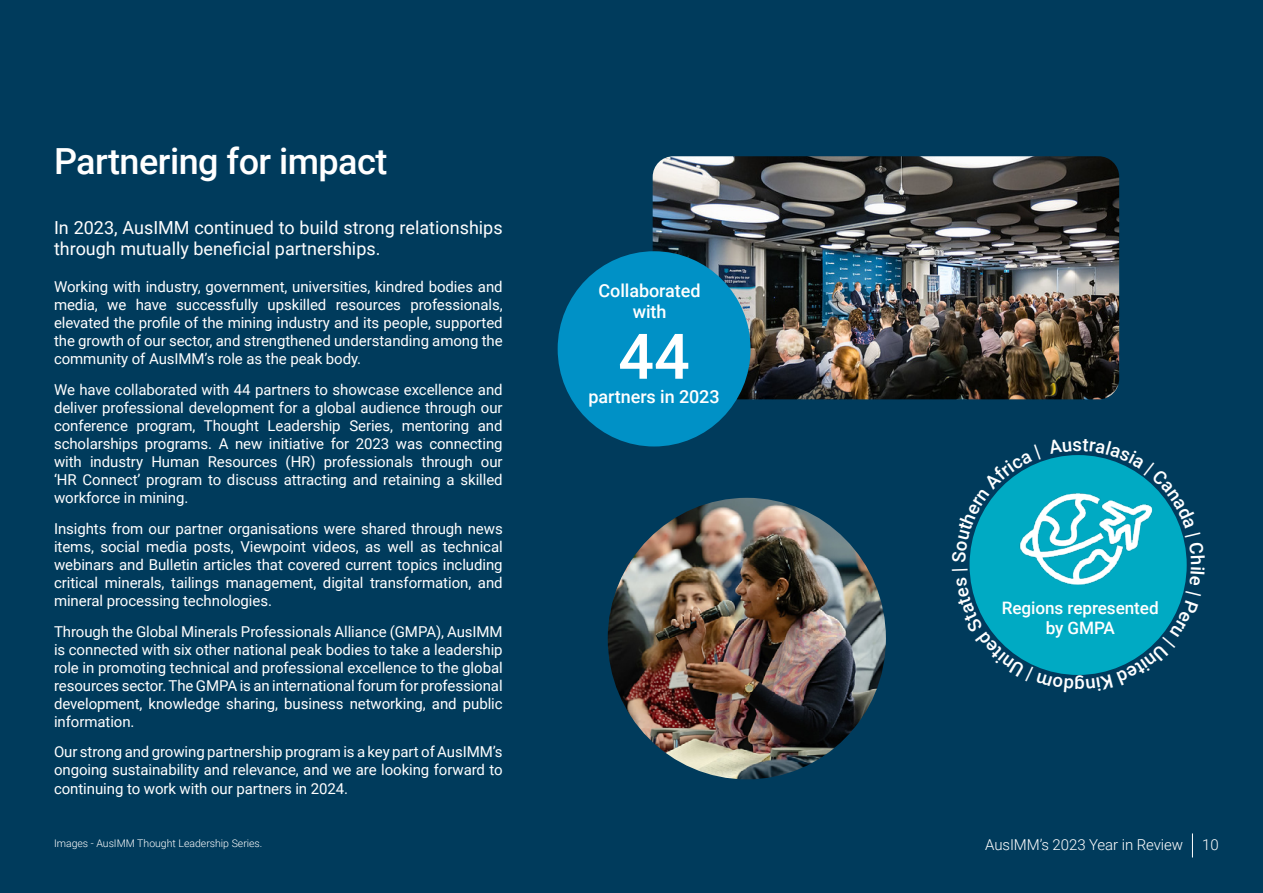
<style>
.page{position:relative;width:1263px;height:893px;background:#003b5c}
.page>*{position:absolute;margin:0;border:0;box-sizing:border-box;transform-origin:0 0}
.t1{font:500 63px "Roboto";color:#fff}
.t2{font:500 36px "Roboto";letter-spacing:-.015em;color:#fff}
.t3{font:18px/21.8px "Roboto";color:#fff}
.t4{font:500 18px/21px "Roboto";letter-spacing:-.005em;color:#fff;text-align:center}
.t5{font:500 17.1px/19.8px "Roboto";letter-spacing:-.005em;color:#fff;text-align:center}
.t6{font:15px/18px "Roboto";letter-spacing:-.005em;color:#fff;text-align:justify}
.t7{font:300 15px "Roboto";letter-spacing:-.005em;color:#fff}
.t8{font:300 10.5px "Roboto";color:#fff}
</style>
<div class="page">
<svg style="left:1192px;top:833px;width:1px;height:24px"></svg>
<img style="left:608px;top:498px;width:278px;height:281px">
<img style="left:653px;top:156px;width:466px;height:243px">
<div style="left:558px;top:251px;width:192px;height:195px;background:#0091c6;border-radius:50%"></div>
<svg style="left:969px;top:455px;width:218px;height:220px"></svg>
<h2 class="t2" style="left:54px;top:136px;width:335px">Partnering for impact</h2>
<p class="t3" style="left:54px;top:216px;width:450px">In 2023, AusIMM continued to build strong relationships through mutually beneficial partnerships.</p>
<p class="t6" style="left:54px;top:278px;width:450px">Working with industry, government, universities, kindred bodies and media, we have successfully upskilled resources professionals, elevated the profile of the mining industry and its people, supported the growth of our sector, and strengthened understanding among the community of AusIMM’s role as the peak body.</p>
<p class="t6" style="left:54px;top:380px;width:450px">We have collaborated with 44 partners to showcase excellence and deliver professional development for a global audience through our conference program, Thought Leadership Series, mentoring and scholarships programs. A new initiative for 2023 was connecting with industry Human Resources (HR) professionals through our ‘HR Connect’ program to discuss attracting and retaining a skilled workforce in mining.</p>
<p class="t6" style="left:54px;top:519px;width:450px">Insights from our partner organisations were shared through news items, social media posts, Viewpoint videos, as well as technical webinars and Bulletin articles that covered current topics including critical minerals, tailings management, digital transformation, and mineral processing technologies.</p>
<p class="t6" style="left:54px;top:622px;width:450px">Through the Global Minerals Professionals Alliance (GMPA), AusIMM is connected with six other national peak bodies to take a leadership role in promoting technical and professional excellence to the global resources sector. The GMPA is an international forum for professional development, knowledge sharing, business networking, and public information.</p>
<p class="t6" style="left:54px;top:743px;width:450px">Our strong and growing partnership program is a key part of AusIMM’s ongoing sustainability and relevance, and we are looking forward to continuing to work with our partners in 2024.</p>
<p class="t8" style="left:54px;top:836px;width:210px">Images - AusIMM Thought Leadership Series.</p>
<p class="t4" style="left:599px;top:279px;width:103px">Collaborated with</p>
<h1 class="t1" style="left:618px;top:312px;width:73px">44</h1>
<p class="t4" style="left:589px;top:386px;width:133px">partners in 2023</p>
<p class="t5" style="left:1002px;top:597px;width:158px">Regions represented by GMPA</p>
<p class="t7" style="left:985px;top:834px;width:200px">AusIMM’s 2023 Year in Review</p>
<p class="t7" style="left:1202px;top:834px;width:18px">10</p>
</div>
